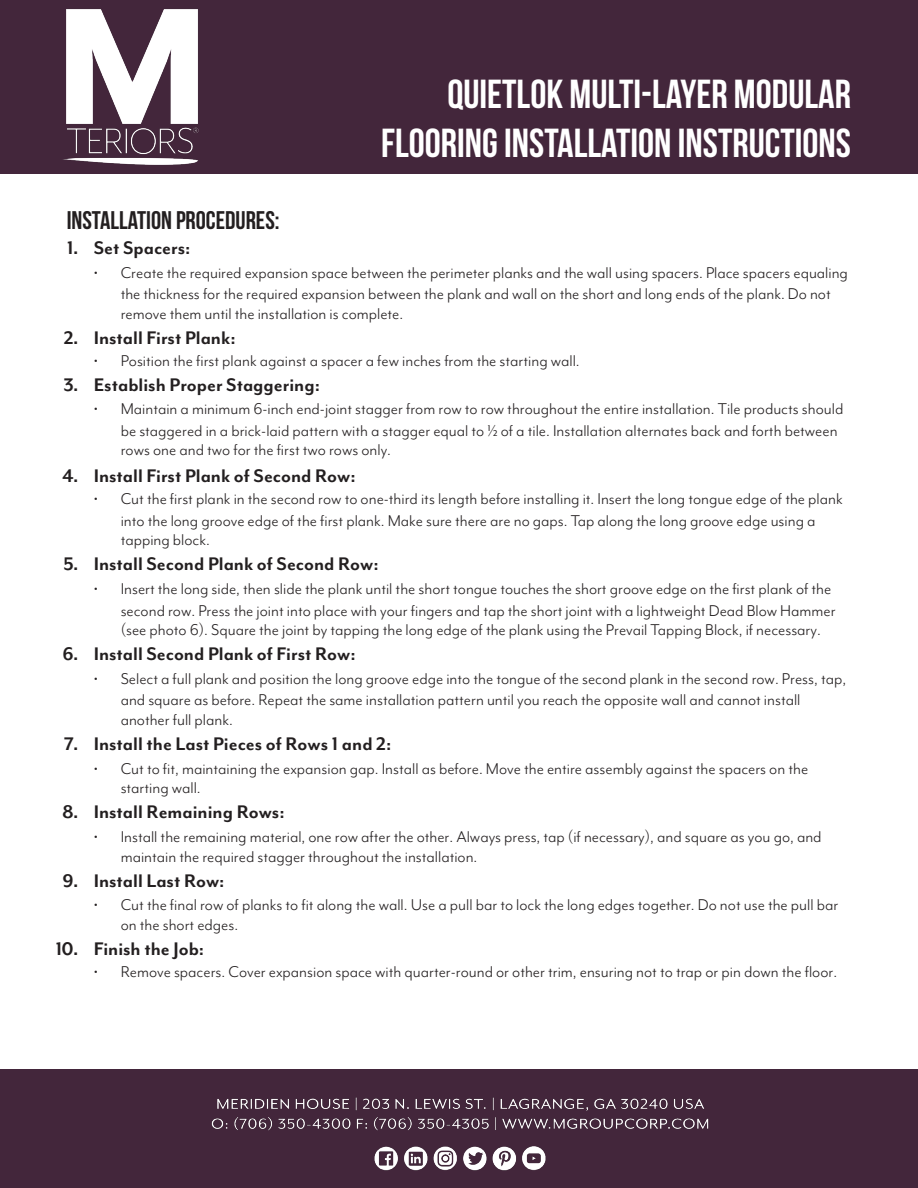
<style>
.page{position:relative;width:918px;height:1188px;background:#fff}
.page>*{position:absolute;margin:0;border:0;box-sizing:border-box;transform-origin:0 0}
.t1{font:700 40.5px "Bebas Neue";color:#fff}
.t2{font:700 25.5px "Bebas Neue";color:#231f20}
.t3{font:700 21px "Mr Eaves Mod OT";color:#231f20}
.t4{font:18px/21.6px "Mr Eaves Mod OT";color:#231f20}
</style>
<div class="page">
<div style="left:0;top:0;width:918px;height:173px;background:#43263b"></div>
<img style="left:63px;top:9px;width:136px;height:156px">
<div style="left:0;top:1069px;width:918px;height:119px;background:#43263b"></div>
<img style="left:211px;top:1097px;width:498px;height:74px">
<p class="t1" style="left:447px;top:72px;width:405px">QUIETLOK MULTI-LAYER MODULAR</p>
<p class="t1" style="left:381px;top:120px;width:471px">FLOORING INSTALLATION INSTRUCTIONS</p>
<p class="t2" style="left:67px;top:206px;width:214px">INSTALLATION PROCEDURES:</p>
<p class="t3" style="left:67px;top:236px;width:125px">1. Set Spacers:</p>
<p class="t4" style="left:94px;top:262px;width:756px;text-align:center">• Create the required expansion space between the perimeter planks and the wall using spacers. Place spacers equaling the thickness for the required expansion between the plank and wall on the short and long ends of the plank. Do not</p>
<p class="t4" style="left:121px;top:303px;width:284px">remove them until the installation is complete.</p>
<p class="t3" style="left:64px;top:326px;width:173px">2. Install First Plank:</p>
<p class="t4" style="left:94px;top:350px;width:488px">• Position the first plank against a spacer a few inches from the starting wall.</p>
<p class="t3" style="left:63px;top:373px;width:258px">3. Establish Proper Staggering:</p>
<p class="t4" style="left:121px;top:398px;width:724px;text-indent:-27px">• Maintain a minimum 6-inch end-joint stagger from row to row throughout the entire installation. Tile products should be staggered in a brick-laid pattern with a stagger equal to ½ of a tile. Installation alternates back and forth between</p>
<p class="t4" style="left:121px;top:439px;width:272px">rows one and two for the first two rows only.</p>
<p class="t3" style="left:62px;top:464px;width:295px">4. Install First Plank of Second Row:</p>
<p class="t4" style="left:94px;top:488px;width:751px;text-align:center">• Cut the first plank in the second row to one-third its length before installing it. Insert the long tongue edge of the plank into the long groove edge of the first plank. Make sure there are no gaps. Tap along the long groove edge using a</p>
<p class="t4" style="left:121px;top:529px;width:91px">tapping block.</p>
<p class="t3" style="left:64px;top:552px;width:317px">5. Install Second Plank of Second Row:</p>
<p class="t4" style="left:94px;top:578px;width:743px;text-align:right">• Insert the long side, then slide the plank until the short tongue touches the short groove edge on the first plank of the second row. Press the joint into place with your fingers and tap the short joint with a lightweight Dead Blow Hammer</p>
<p class="t4" style="left:121px;top:619px;width:702px">(see photo 6). Square the joint by tapping the long edge of the plank using the Prevail Tapping Block, if necessary.</p>
<p class="t3" style="left:63px;top:642px;width:295px">6. Install Second Plank of First Row:</p>
<p class="t4" style="left:121px;top:668px;width:727px;text-indent:-27px">• Select a full plank and position the long groove edge into the tongue of the second plank in the second row. Press, tap, and square as before. Repeat the same installation pattern until you reach the opposite wall and cannot install</p>
<p class="t4" style="left:121px;top:709px;width:114px">another full plank.</p>
<p class="t3" style="left:64px;top:732px;width:329px">7. Install the Last Pieces of Rows 1 and 2:</p>
<p class="t4" style="left:121px;top:759px;width:689px;line-height:19.6px;text-indent:-27px">• Cut to fit, maintaining the expansion gap. Install as before. Move the entire assembly against the spacers on the starting wall.</p>
<p class="t3" style="left:62px;top:800px;width:224px">8. Install Remaining Rows:</p>
<p class="t4" style="left:121px;top:827px;width:702px;line-height:19.6px;text-indent:-27px">• Install the remaining material, one row after the other. Always press, tap (if necessary), and square as you go, and maintain the required stagger throughout the installation.</p>
<p class="t3" style="left:63px;top:869px;width:164px">9. Install Last Row:</p>
<p class="t4" style="left:121px;top:895px;width:719px;line-height:19.6px;text-indent:-27px">• Cut the final row of planks to fit along the wall. Use a pull bar to lock the long edges together. Do not use the pull bar on the short edges.</p>
<p class="t3" style="left:56px;top:937px;width:150px">10. Finish the Job:</p>
<p class="t4" style="left:94px;top:961px;width:745px">• Remove spacers. Cover expansion space with quarter-round or other trim, ensuring not to trap or pin down the floor.</p>
</div>
